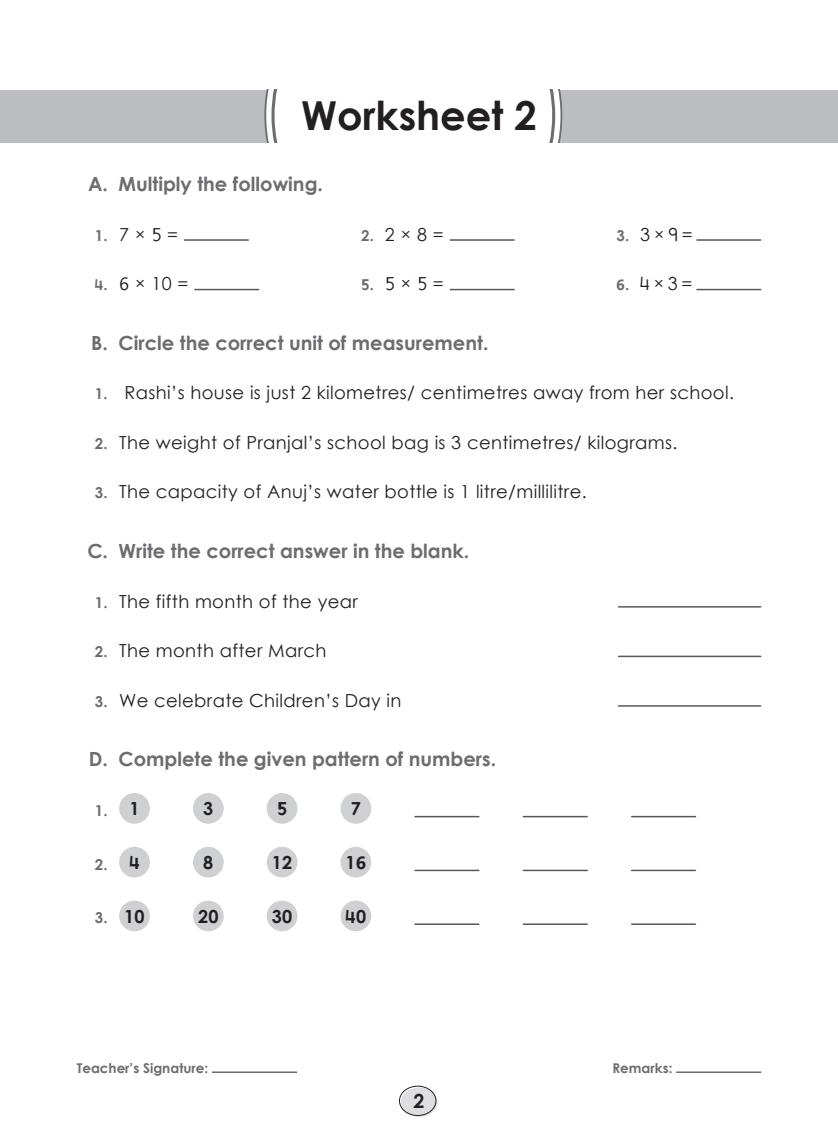
<style>
.page{position:relative;width:838px;height:1136px;background:#fff}
.page>*{position:absolute;margin:0;border:0;box-sizing:border-box;transform-origin:0 0}
.Rubric{font:39.9px "Century Gothic Bold New";color:#231f20}
.Rubric-2{font:19.5px "Century Gothic Bold New";color:#6c6d70}
.t1{font:19.5px "Century Gothic Bold New";color:#231f20}
.Sub_rubric{font:18px "Century Gothic Regular New";letter-spacing:.02em;color:#231f20}
.center{font:18px "Century Gothic Bold New";letter-spacing:.02em;color:#231f20}
.Sub_rubric-2{font:15px "Century Gothic Bold New";color:#6c6d70}
.t2{font:13.5px "Century Gothic Bold New";color:#6c6d70}
.s1{font-family:"Century Gothic Bold New";font-size:15px;color:#6c6d70}
</style>
<div class="page">
<hr style="left:212px;top:1071px;width:85px;height:1px;background:#231f20">
<hr style="left:676px;top:1071px;width:85px;height:1px;background:#231f20">
<div style="left:401px;top:1087px;width:36px;height:29px;background:#dddee0;border-radius:50%"></div>
<div style="left:399px;top:1085px;width:37px;height:30px;border:1px solid #231f20;border-radius:50%"></div>
<hr style="left:184px;top:239px;width:64px;height:2px;background:#57585a">
<hr style="left:450px;top:239px;width:64px;height:2px;background:#57585a">
<hr style="left:697px;top:239px;width:63px;height:2px;background:#57585a">
<hr style="left:195px;top:289px;width:63px;height:1px;background:#57585a">
<hr style="left:450px;top:289px;width:64px;height:1px;background:#57585a">
<hr style="left:697px;top:289px;width:63px;height:1px;background:#57585a">
<hr style="left:618px;top:606px;width:142px;height:1px;background:#57585a">
<hr style="left:618px;top:655px;width:142px;height:2px;background:#57585a">
<hr style="left:618px;top:705px;width:142px;height:1px;background:#57585a">
<div style="left:119px;top:793px;width:31px;height:30px;background:#cfd0d2;border-radius:50%"></div>
<div style="left:193px;top:793px;width:31px;height:30px;background:#cfd0d2;border-radius:50%"></div>
<div style="left:267px;top:793px;width:30px;height:30px;background:#cfd0d2;border-radius:50%"></div>
<div style="left:340px;top:793px;width:31px;height:30px;background:#cfd0d2;border-radius:50%"></div>
<hr style="left:415px;top:815px;width:64px;height:2px;background:#57585a">
<hr style="left:523px;top:815px;width:64px;height:2px;background:#57585a">
<hr style="left:631px;top:815px;width:64px;height:2px;background:#57585a">
<div style="left:119px;top:846px;width:31px;height:31px;background:#cfd0d2;border-radius:50%"></div>
<div style="left:193px;top:846px;width:31px;height:31px;background:#cfd0d2;border-radius:50%"></div>
<div style="left:267px;top:846px;width:30px;height:31px;background:#cfd0d2;border-radius:50%"></div>
<div style="left:340px;top:846px;width:31px;height:31px;background:#cfd0d2;border-radius:50%"></div>
<hr style="left:415px;top:869px;width:64px;height:2px;background:#57585a">
<hr style="left:523px;top:869px;width:64px;height:2px;background:#57585a">
<hr style="left:631px;top:869px;width:64px;height:2px;background:#57585a">
<div style="left:119px;top:900px;width:31px;height:31px;background:#cfd0d2;border-radius:50%"></div>
<div style="left:193px;top:900px;width:31px;height:31px;background:#cfd0d2;border-radius:50%"></div>
<div style="left:267px;top:900px;width:30px;height:31px;background:#cfd0d2;border-radius:50%"></div>
<div style="left:340px;top:900px;width:31px;height:31px;background:#cfd0d2;border-radius:50%"></div>
<hr style="left:415px;top:923px;width:64px;height:1px;background:#57585a">
<hr style="left:523px;top:923px;width:64px;height:1px;background:#57585a">
<hr style="left:631px;top:923px;width:64px;height:1px;background:#57585a">
<div style="left:0;top:90px;width:838px;height:52px;background:#bcbdc0"></div>
<div style="left:264px;top:90px;width:298px;height:52px;background:#fff"></div>
<p class="Rubric" style="left:301px;top:85px;width:237px">Worksheet 2</p>
<p class="Rubric-2" style="left:88px;top:169px;width:236px">A. Multiply the following.</p>
<p class="Sub_rubric" style="left:95px;top:222px;width:85px"><span class="s1">1.</span> 7 × 5 =</p>
<p class="Sub_rubric" style="left:361px;top:222px;width:84px"><span class="s1">2.</span> 2 × 8 =</p>
<p class="Sub_rubric" style="left:616px;top:222px;width:78px"><span class="s1">3.</span> 3 × 9 =</p>
<p class="Sub_rubric" style="left:95px;top:271px;width:95px"><span class="s1">4.</span> 6 × 10 =</p>
<p class="Sub_rubric" style="left:361px;top:271px;width:84px"><span class="s1">5.</span> 5 × 5 =</p>
<p class="Sub_rubric" style="left:616px;top:271px;width:78px"><span class="s1">6.</span> 4 × 3 =</p>
<p class="Rubric-2" style="left:91px;top:328px;width:398px">B. Circle the correct unit of measurement.</p>
<p class="Sub_rubric" style="left:95px;top:380px;width:640px"><span class="s1">1.</span> Rashi’s house is just 2 kilometres/ centimetres away from her school.</p>
<p class="Sub_rubric" style="left:95px;top:430px;width:584px"><span class="s1">2.</span> The weight of Pranjal’s school bag is 3 centimetres/ kilograms.</p>
<p class="Sub_rubric" style="left:95px;top:479px;width:493px"><span class="s1">3.</span> The capacity of Anuj’s water bottle is 1 litre/millilitre.</p>
<p class="Rubric-2" style="left:87px;top:536px;width:383px">C. Write the correct answer in the blank.</p>
<p class="Sub_rubric" style="left:95px;top:588px;width:264px"><span class="s1">1.</span> The fifth month of the year</p>
<p class="Sub_rubric" style="left:95px;top:638px;width:233px"><span class="s1">2.</span> The month after March</p>
<p class="Sub_rubric" style="left:95px;top:687px;width:308px"><span class="s1">3.</span> We celebrate Children’s Day in</p>
<p class="Rubric-2" style="left:89px;top:744px;width:409px">D. Complete the given pattern of numbers.</p>
<p class="Sub_rubric-2" style="left:95px;top:798px;width:14px">1.</p>
<p class="center" style="left:129px;top:795px;width:12px">1</p>
<p class="center" style="left:203px;top:795px;width:12px">3</p>
<p class="center" style="left:277px;top:795px;width:12px">5</p>
<p class="center" style="left:351px;top:795px;width:12px">7</p>
<p class="Sub_rubric-2" style="left:95px;top:852px;width:14px">2.</p>
<p class="center" style="left:129px;top:849px;width:12px">4</p>
<p class="center" style="left:203px;top:849px;width:12px">8</p>
<p class="center" style="left:272px;top:849px;width:22px">12</p>
<p class="center" style="left:345px;top:849px;width:22px">16</p>
<p class="Sub_rubric-2" style="left:95px;top:906px;width:14px">3.</p>
<p class="center" style="left:124px;top:902px;width:22px">10</p>
<p class="center" style="left:198px;top:902px;width:22px">20</p>
<p class="center" style="left:272px;top:902px;width:22px">30</p>
<p class="center" style="left:345px;top:902px;width:22px">40</p>
<p class="t2" style="left:77px;top:1057px;width:133px">Teacher’s Signature:</p>
<p class="t2" style="left:612px;top:1057px;width:61px">Remarks:</p>
<p class="t1" style="left:413px;top:1085px;width:12px">2</p>
</div>
